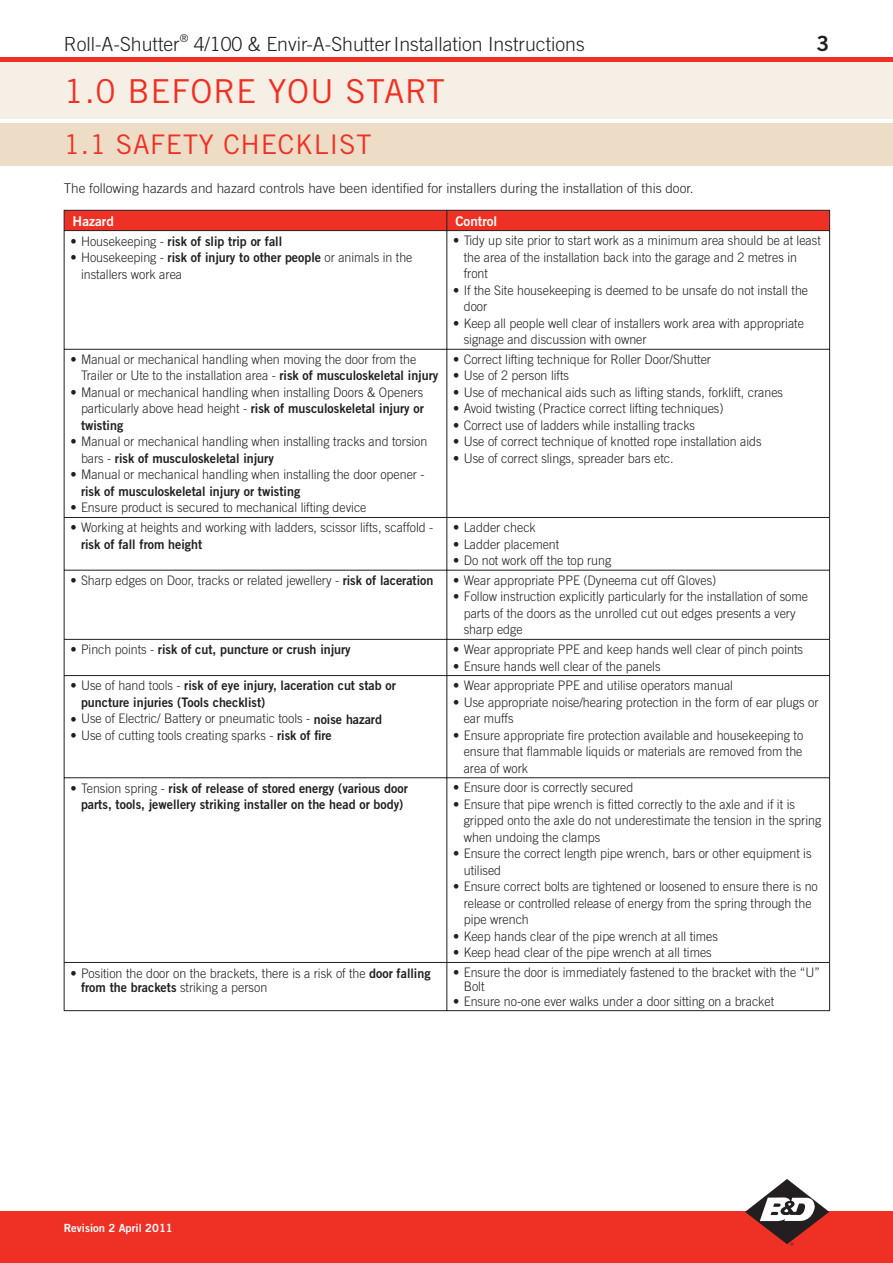
<style>
.page{position:relative;width:893px;height:1263px;background:#fff}
.page>*{position:absolute;margin:0;border:0;box-sizing:border-box;transform-origin:0 0}
.t1{font:33px "Trade Gothic";letter-spacing:.025em;color:#ee3124}
.t2{font:27px "Trade Gothic";letter-spacing:.025em;color:#ee3124}
.t3{font:21px "Trade Gothic Bold Two";color:#231f20}
.t4{font:300 19.5px "Trade Gothic";color:#231f20}
.t5{font:300 13.5px "Trade Gothic";color:#231f20}
.t6{font:13.5px "Trade Gothic Bold Two";color:#fff}
.t7{font:300 13.2px/16.5px "Trade Gothic";color:#231f20;scale:.95 1}
.t8{font:13.2px/16.5px "Trade Gothic Bold Two";color:#231f20;scale:.95 1}
.t9{font:11.25px "Trade Gothic Bold Two";color:#fff}
.s1{font-family:"Trade Gothic";font-weight:300}
.s2{font-family:"Trade Gothic Bold Two";font-weight:400}
</style>
<div class="page">
<div style="left:0;top:62px;width:893px;height:57px;background:#f6efe5"></div>
<div style="left:0;top:123px;width:893px;height:42px;background:#eeddc6"></div>
<div style="left:64px;top:210px;width:766px;height:20px;background:#ee3124"></div>
<hr style="left:64px;top:230px;width:383px;height:1px;background:#231f20">
<hr style="left:64px;top:231px;width:1px;height:118px;background:#231f20">
<hr style="left:447px;top:230px;width:383px;height:1px;background:#231f20">
<hr style="left:446px;top:231px;width:1px;height:118px;background:#231f20">
<hr style="left:829px;top:231px;width:1px;height:118px;background:#231f20">
<hr style="left:64px;top:349px;width:383px;height:1px;background:#231f20">
<hr style="left:64px;top:350px;width:1px;height:167px;background:#231f20">
<hr style="left:447px;top:349px;width:383px;height:1px;background:#231f20">
<hr style="left:446px;top:350px;width:1px;height:167px;background:#231f20">
<hr style="left:829px;top:350px;width:1px;height:167px;background:#231f20">
<hr style="left:64px;top:517px;width:383px;height:1px;background:#231f20">
<hr style="left:64px;top:518px;width:1px;height:52px;background:#231f20">
<hr style="left:447px;top:517px;width:383px;height:1px;background:#231f20">
<hr style="left:446px;top:518px;width:1px;height:52px;background:#231f20">
<hr style="left:829px;top:518px;width:1px;height:52px;background:#231f20">
<hr style="left:64px;top:570px;width:383px;height:1px;background:#231f20">
<hr style="left:64px;top:571px;width:1px;height:68px;background:#231f20">
<hr style="left:447px;top:570px;width:383px;height:1px;background:#231f20">
<hr style="left:446px;top:571px;width:1px;height:68px;background:#231f20">
<hr style="left:829px;top:571px;width:1px;height:68px;background:#231f20">
<hr style="left:64px;top:639px;width:383px;height:1px;background:#231f20">
<hr style="left:64px;top:640px;width:1px;height:35px;background:#231f20">
<hr style="left:447px;top:639px;width:383px;height:1px;background:#231f20">
<hr style="left:446px;top:640px;width:1px;height:35px;background:#231f20">
<hr style="left:829px;top:640px;width:1px;height:35px;background:#231f20">
<hr style="left:64px;top:675px;width:383px;height:1px;background:#231f20">
<hr style="left:64px;top:676px;width:1px;height:101px;background:#231f20">
<hr style="left:447px;top:675px;width:383px;height:1px;background:#231f20">
<hr style="left:446px;top:676px;width:1px;height:101px;background:#231f20">
<hr style="left:829px;top:676px;width:1px;height:101px;background:#231f20">
<hr style="left:64px;top:777px;width:383px;height:1px;background:#231f20">
<hr style="left:64px;top:778px;width:1px;height:184px;background:#231f20">
<hr style="left:447px;top:777px;width:383px;height:1px;background:#231f20">
<hr style="left:446px;top:778px;width:1px;height:184px;background:#231f20">
<hr style="left:829px;top:778px;width:1px;height:184px;background:#231f20">
<hr style="left:64px;top:962px;width:383px;height:1px;background:#231f20">
<hr style="left:64px;top:963px;width:1px;height:47px;background:#231f20">
<hr style="left:447px;top:962px;width:383px;height:1px;background:#231f20">
<hr style="left:446px;top:963px;width:1px;height:47px;background:#231f20">
<hr style="left:829px;top:963px;width:1px;height:47px;background:#231f20">
<hr style="left:64px;top:1010px;width:383px;height:1px;background:#231f20">
<hr style="left:447px;top:1010px;width:383px;height:1px;background:#231f20">
<div style="left:0;top:57px;width:893px;height:5px;background:#ee3124"></div>
<div style="left:0;top:1212px;width:893px;height:51px;background:#ee3124"></div>
<svg style="left:745px;top:1179px;width:84px;height:67px"></svg>
<h3 class="t4" style="left:64px;top:37px;width:522px">Roll-A-Shutter<sup>®</sup> 4/100 &amp; Envir-A-ShutterInstallation Instructions</h3>
<h3 class="t3" style="left:816px;top:36px;width:14px">3</h3>
<h1 class="t1" style="left:64px;top:79px;width:383px">1.0 BEFORE YOU START</h1>
<h2 class="t2" style="left:64px;top:135px;width:309px">1.1 SAFETY CHECKLIST</h2>
<p class="t5" style="left:64px;top:183px;width:631px">The following hazards and hazard controls have been identified for installers during the installation of this door.</p>
<p class="t6" style="left:73px;top:216px;width:43px">Hazard</p>
<p class="t6" style="left:455px;top:216px;width:43px">Control</p>
<p class="t8" style="left:70px;top:234px;width:224px"><span class="s1">• Housekeeping -</span> risk of slip trip or fall</p>
<p class="t7" style="left:81px;top:250px;width:350px;text-indent:-10px">• Housekeeping - <span class="s2">risk of injury to other people</span> or animals in the installers work area</p>
<p class="t7" style="left:464px;top:233px;width:377px;text-indent:-10px">• Tidy up site prior to start work as a minimum area should be at least the area of the installation back into the garage and 2 metres in front</p>
<p class="t7" style="left:464px;top:283px;width:364px;text-indent:-10px">• If the Site housekeeping is deemed to be unsafe do not install the door</p>
<p class="t7" style="left:464px;top:316px;width:360px;text-indent:-10px">• Keep all people well clear of installers work area with appropriate signage and discussion with owner</p>
<p class="t7" style="left:81px;top:352px;width:378px;text-indent:-10px">• Manual or mechanical handling when moving the door from the<br>Trailer or Ute to the installation area - <span class="s2">risk of musculoskeletal injury</span></p>
<p class="t7" style="left:70px;top:385px;width:373px">• Manual or mechanical handling when installing Doors &amp; Openers</p>
<p class="t8" style="left:81px;top:402px;width:362px"><span class="s1">particularly above head height -</span> risk of musculoskeletal injury or twisting</p>
<p class="t7" style="left:70px;top:435px;width:377px">• Manual or mechanical handling when installing tracks and torsion</p>
<p class="t8" style="left:81px;top:451px;width:205px"><span class="s1">bars -</span> risk of musculoskeletal injury</p>
<p class="t7" style="left:70px;top:468px;width:374px">• Manual or mechanical handling when installing the door opener -</p>
<p class="t8" style="left:81px;top:484px;width:232px">risk of musculoskeletal injury or twisting</p>
<p class="t7" style="left:70px;top:501px;width:313px">• Ensure product is secured to mechanical lifting device</p>
<p class="t7" style="left:70px;top:520px;width:383px">• Working at heights and working with ladders, scissor lifts, scaffold -</p>
<p class="t8" style="left:81px;top:537px;width:129px">risk of fall from height</p>
<p class="t7" style="left:453px;top:352px;width:273px">• Correct lifting technique for Roller Door/Shutter</p>
<p class="t7" style="left:453px;top:369px;width:123px">• Use of 2 person lifts</p>
<p class="t7" style="left:453px;top:385px;width:349px">• Use of mechanical aids such as lifting stands, forklift, cranes</p>
<p class="t7" style="left:453px;top:402px;width:286px">• Avoid twisting (Practice correct lifting techniques)</p>
<p class="t7" style="left:453px;top:418px;width:256px">• Correct use of ladders while installing tracks</p>
<p class="t7" style="left:453px;top:435px;width:326px">• Use of correct technique of knotted rope installation aids</p>
<p class="t7" style="left:453px;top:451px;width:233px">• Use of correct slings, spreader bars etc.</p>
<p class="t7" style="left:453px;top:520px;width:88px">• Ladder check</p>
<p class="t7" style="left:453px;top:537px;width:113px">• Ladder placement</p>
<p class="t7" style="left:453px;top:553px;width:168px">• Do not work off the top rung</p>
<p class="t7" style="left:70px;top:573px;width:383px">• Sharp edges on Door, tracks or related jewellery - <span class="s2">risk of laceration</span></p>
<p class="t7" style="left:453px;top:573px;width:278px">• Wear appropriate PPE (Dyneema cut off Gloves)</p>
<p class="t7" style="left:464px;top:590px;width:364px;text-indent:-10px">• Follow instruction explicitly particularly for the installation of some parts of the doors as the unrolled cut out edges presents a very sharp edge</p>
<p class="t8" style="left:70px;top:643px;width:297px"><span class="s1">• Pinch points -</span> risk of cut, puncture or crush injury</p>
<p class="t7" style="left:453px;top:642px;width:370px">• Wear appropriate PPE and keep hands well clear of pinch points</p>
<p class="t7" style="left:453px;top:659px;width:220px">• Ensure hands well clear of the panels</p>
<p class="t8" style="left:81px;top:679px;width:333px;text-indent:-10px"><span class="s1">• Use of hand tools -</span> risk of eye injury, laceration cut stab or puncture injuries (Tools checklist)</p>
<p class="t7" style="left:70px;top:712px;width:329px">• Use of Electric/ Battery or pneumatic tools - <span class="s2">noise hazard</span></p>
<p class="t7" style="left:70px;top:728px;width:276px">• Use of cutting tools creating sparks - <span class="s2">risk of fire</span></p>
<p class="t7" style="left:453px;top:678px;width:296px">• Wear appropriate PPE and utilise operators manual</p>
<p class="t7" style="left:464px;top:695px;width:375px;text-indent:-10px">• Use appropriate noise/hearing protection in the form of ear plugs or ear muffs</p>
<p class="t7" style="left:464px;top:728px;width:359px;text-align:justify;text-indent:-10px">• Ensure appropriate fire protection available and housekeeping to ensure that flammable liquids or materials are removed from the area of work</p>
<p class="t8" style="left:70px;top:781px;width:357px;text-align:center"><span class="s1">• Tension spring -</span> risk of release of stored energy (various door parts, tools, jewellery striking installer on the head or body)</p>
<p class="t7" style="left:453px;top:781px;width:191px">• Ensure door is correctly secured</p>
<p class="t7" style="left:464px;top:797px;width:378px;text-indent:-10px">• Ensure that pipe wrench is fitted correctly to the axle and if it is gripped onto the axle do not underestimate the tension in the spring when undoing the clamps</p>
<p class="t7" style="left:464px;top:847px;width:368px;text-indent:-10px">• Ensure the correct length pipe wrench, bars or other equipment is utilised</p>
<p class="t7" style="left:464px;top:880px;width:374px;text-indent:-10px">• Ensure correct bolts are tightened or loosened to ensure there is no release or controlled release of energy from the spring through the pipe wrench</p>
<p class="t7" style="left:453px;top:929px;width:280px">• Keep hands clear of the pipe wrench at all times</p>
<p class="t7" style="left:453px;top:946px;width:274px">• Keep head clear of the pipe wrench at all times</p>
<p class="t7" style="left:70px;top:966px;width:380px">• Position the door on the brackets, there is a risk of the <span class="s2">door falling</span></p>
<p class="t8" style="left:81px;top:980px;width:198px">from the brackets <span class="s1">striking a person</span></p>
<p class="t7" style="left:464px;top:966px;width:376px;line-height:14.2px;text-indent:-10px">• Ensure the door is immediately fastened to the bracket with the “U”<br>Bolt</p>
<p class="t7" style="left:453px;top:994px;width:339px">• Ensure no-one ever walks under a door sitting on a bracket</p>
<p class="t9" style="left:64px;top:1224px;width:111px">Revision 2 April 2011</p>
</div>
